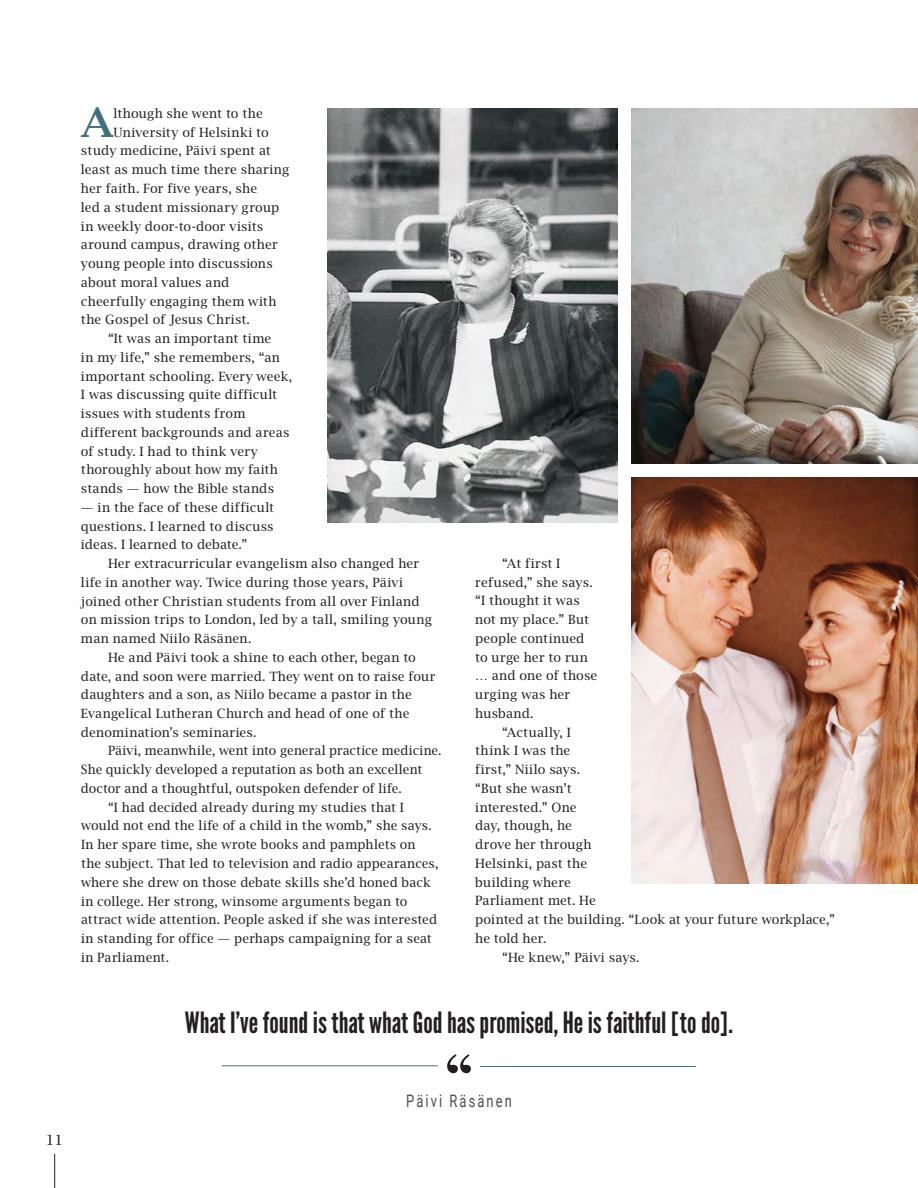
<style>
.page{position:relative;width:918px;height:1188px;background:#fff}
.page>*{position:absolute;margin:0;border:0;box-sizing:border-box;transform-origin:0 0}
.t1{font:77.85px "Times LT Std";color:#231f20}
.t2{font:700 40.95px "Lucida Bright";color:#43707d}
.Set_Off_Quote{font:29.25px "League Gothic";color:#231f20}
.t3{font:17.25px "Roboto";letter-spacing:.16em;color:#4d4d4f;scale:.75 1}
.t4{font:14.25px "Lucida Bright";color:#231f20}
.t5{font:12.75px/18.8px "Lucida Bright";letter-spacing:.01em;color:#231f20}
.t6{font:12.75px "Lucida Bright";letter-spacing:.03em;color:#231f20}
</style>
<div class="page">
<hr style="left:54px;top:1154px;width:1px;height:34px;background:#231f20">
<div style="left:327px;top:106px;width:291px;height:417px;background:#231f20;opacity:.1"></div>
<img style="left:632px;top:108px;width:286px;height:355px">
<img style="left:632px;top:477px;width:286px;height:406px">
<hr style="left:222px;top:1065px;width:216px;height:1px;background:#43707d">
<hr style="left:480px;top:1066px;width:216px;height:1px;background:#43707d">
<p class="t4" style="left:46px;top:1132px;width:19px">11</p>
<p class="t2" style="left:81px;top:99px;width:34px">A</p>
<p class="t5" style="left:114px;top:104px;width:151px">lthough she went to the</p>
<p class="t5" style="left:114px;top:123px;width:157px">University of Helsinki to</p>
<p class="t5" style="left:81px;top:142px;width:191px">study medicine, Päivi spent at</p>
<p class="t5" style="left:81px;top:160px;width:210px">least as much time there sharing</p>
<p class="t5" style="left:81px;top:179px;width:178px">her faith. For five years, she</p>
<p class="t5" style="left:81px;top:198px;width:200px">led a student missionary group</p>
<p class="t5" style="left:81px;top:217px;width:184px">in weekly door-to-door visits</p>
<p class="t5" style="left:81px;top:235px;width:198px">around campus, drawing other</p>
<p class="t5" style="left:81px;top:254px;width:193px">young people into discussions</p>
<p class="t5" style="left:81px;top:273px;width:150px">about moral values and</p>
<p class="t6" style="left:81px;top:294px;width:197px">cheerfully engaging them with</p>
<p class="t5" style="left:81px;top:310px;width:171px">the Gospel of Jesus Christ.</p>
<p class="t5" style="left:81px;top:329px;width:213px;text-indent:27px">“It was an important time<br>in my life,” she remembers, “an important schooling. Every week,<br>I was discussing quite difficult issues with students from different backgrounds and areas of study. I had to think very thoroughly about how my faith stands — how the Bible stands</p>
<p class="t5" style="left:81px;top:498px;width:195px;text-align:justify">— in the face of these difficult questions. I learned to discuss ideas. I learned to debate.”</p>
<p class="t5" style="left:81px;top:554px;width:353px;text-indent:27px">Her extracurricular evangelism also changed her life in another way. Twice during those years, Päivi joined other Christian students from all over Finland on mission trips to London, led by a tall, smiling young man named Niilo Räsänen.</p>
<p class="t5" style="left:81px;top:648px;width:356px;text-indent:27px">He and Päivi took a shine to each other, began to date, and soon were married. They went on to raise four daughters and a son, as Niilo became a pastor in the Evangelical Lutheran Church and head of one of the denomination’s seminaries.</p>
<p class="t5" style="left:81px;top:742px;width:362px;text-indent:27px">Päivi, meanwhile, went into general practice medicine.<br>She quickly developed a reputation as both an excellent doctor and a thoughtful, outspoken defender of life.</p>
<p class="t5" style="left:81px;top:798px;width:359px;text-indent:27px">“I had decided already during my studies that I would not end the life of a child in the womb,” she says.<br>In her spare time, she wrote books and pamphlets on the subject. That led to television and radio appearances, where she drew on those debate skills she’d honed back in college. Her strong, winsome arguments began to attract wide attention. People asked if she was interested in standing for office — perhaps campaigning for a seat in Parliament.</p>
<p class="t5" style="left:475px;top:554px;width:124px;text-indent:27px">“At first I refused,” she says. “I thought it was not my place.” But people continued to urge her to run … and one of those urging was her husband.</p>
<p class="t5" style="left:475px;top:723px;width:361px;text-indent:27px">“Actually, I<br>think I was the<br>first,” Niilo says.<br>“But she wasn’t<br>interested.” One<br>day, though, he<br>drove her through<br>Helsinki, past the<br>building where<br>Parliament met. He<br>pointed at the building. “Look at your future workplace,” he told her.</p>
<p class="t5" style="left:502px;top:948px;width:139px">“He knew,” Päivi says.</p>
<p class="Set_Off_Quote" style="left:185px;top:1005px;width:550px">What I’ve found is that what God has promised, He is faithful [to do].</p>
<p class="t1" style="left:438px;top:1037px;width:40px">‘‘</p>
<p class="t3" style="left:406px;top:1089px;width:142px">Päivi Räsänen</p>
</div>
